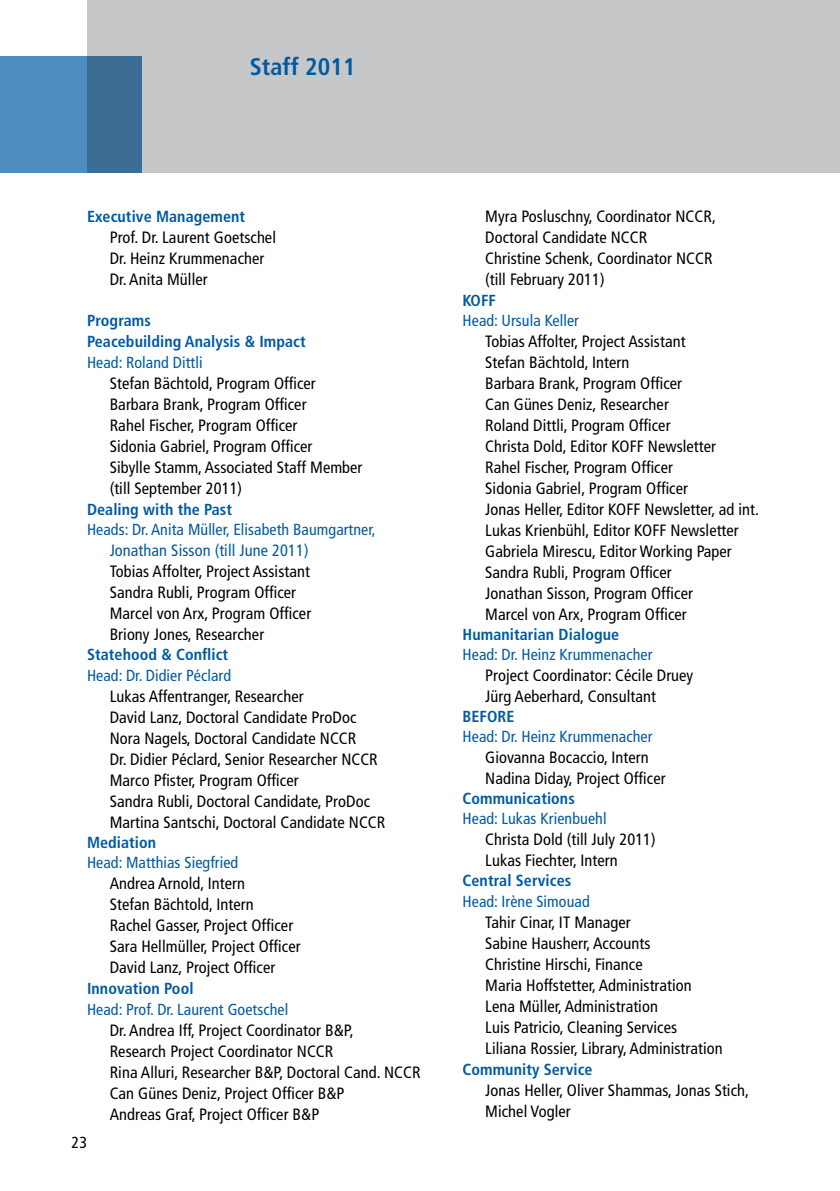
<style>
.page{position:relative;width:840px;height:1191px;background:#fff}
.page>*{position:absolute;margin:0;border:0;box-sizing:border-box;transform-origin:0 0}
.t1{font:700 condensed 24px "Frutiger";letter-spacing:.005em;color:#005aa2}
.t2{font:condensed 16.4px/21px "Frutiger";letter-spacing:.005em;color:#000}
.t3{font:condensed 16.4px "Frutiger";letter-spacing:.005em;color:#005aa2}
.t4{font:condensed 16px "Frutiger";letter-spacing:.005em;color:#005aa2}
.t5{font:700 condensed 16px/21px "Frutiger";letter-spacing:.005em;color:#005aa2}
.t6{font:condensed 16px "Frutiger";color:#000}
</style>
<div class="page">
<div style="left:87px;top:0;width:752px;height:173px;background:#c6c7c8"></div>
<svg style="left:1px;top:57px;width:141px;height:116px;background:#457fae"></svg>
<hr style="left:0;top:0;width:1px;height:173px;background:#c6c7c8">
<h1 class="t1" style="left:249px;top:52px;width:107px">Staff 2011</h1>
<p class="t5" style="left:87px;top:206px;width:160px">Executive Management</p>
<p class="t2" style="left:110px;top:227px;width:168px">Prof. Dr. Laurent Goetschel<br>Dr. Heinz Krummenacher<br>Dr. Anita Müller</p>
<p class="t5" style="left:87px;top:310px;width:220px">Programs<br>Peacebuilding Analysis &amp; Impact</p>
<p class="t4" style="left:87px;top:353px;width:117px">Head: Roland Dittli</p>
<p class="t2" style="left:110px;top:373px;width:254px">Stefan Bächtold, Program Officer<br>Barbara Brank, Program Officer<br>Rahel Fischer, Program Officer<br>Sidonia Gabriel, Program Officer<br>Sibylle Stamm, Associated Staff Member (till September 2011)</p>
<p class="t5" style="left:87px;top:499px;width:146px">Dealing with the Past</p>
<p class="t4" style="left:87px;top:520px;width:290px">Heads: Dr. Anita Müller, Elisabeth Baumgartner,</p>
<p class="t3" style="left:110px;top:541px;width:200px">Jonathan Sisson (till June 2011)</p>
<p class="t2" style="left:110px;top:561px;width:203px">Tobias Affolter, Project Assistant<br>Sandra Rubli, Program Officer<br>Marcel von Arx, Program Officer<br>Briony Jones, Researcher</p>
<p class="t5" style="left:87px;top:644px;width:143px">Statehood &amp; Conflict</p>
<p class="t4" style="left:87px;top:666px;width:145px">Head: Dr. Didier Péclard</p>
<p class="t2" style="left:110px;top:686px;width:277px">Lukas Affentranger, Researcher<br>David Lanz, Doctoral Candidate ProDoc Nora Nagels, Doctoral Candidate NCCR<br>Dr. Didier Péclard, Senior Researcher NCCR Marco Pfister, Program Officer<br>Sandra Rubli, Doctoral Candidate, ProDoc Martina Santschi, Doctoral Candidate NCCR</p>
<p class="t5" style="left:87px;top:832px;width:71px">Mediation</p>
<p class="t4" style="left:87px;top:853px;width:153px">Head: Matthias Siegfried</p>
<p class="t2" style="left:110px;top:873px;width:192px">Andrea Arnold, Intern<br>Stefan Bächtold, Intern<br>Rachel Gasser, Project Officer<br>Sara Hellmüller, Project Officer<br>David Lanz, Project Officer</p>
<p class="t5" style="left:87px;top:978px;width:108px">Innovation Pool</p>
<p class="t4" style="left:87px;top:1000px;width:203px">Head: Prof. Dr. Laurent Goetschel</p>
<p class="t2" style="left:110px;top:1020px;width:312px">Dr. Andrea Iff, Project Coordinator B&amp;P,<br>Research Project Coordinator NCCR<br>Rina Alluri, Researcher B&amp;P, Doctoral Cand. NCCR Can Günes Deniz, Project Officer B&amp;P<br>Andreas Graf, Project Officer B&amp;P</p>
<p class="t6" style="left:72px;top:1133px;width:17px">23</p>
<p class="t2" style="left:485px;top:206px;width:232px">Myra Posluschny, Coordinator NCCR,<br>Doctoral Candidate NCCR<br>Christine Schenk, Coordinator NCCR (till February 2011)</p>
<p class="t5" style="left:462px;top:290px;width:35px">KOFF</p>
<p class="t4" style="left:462px;top:311px;width:118px">Head: Ursula Keller</p>
<p class="t2" style="left:485px;top:331px;width:275px">Tobias Affolter, Project Assistant<br>Stefan Bächtold, Intern<br>Barbara Brank, Program Officer<br>Can Günes Deniz, Researcher<br>Roland Dittli, Program Officer<br>Christa Dold, Editor KOFF Newsletter<br>Rahel Fischer, Program Officer<br>Sidonia Gabriel, Program Officer<br>Jonas Heller, Editor KOFF Newsletter, ad int.<br>Lukas Krienbühl, Editor KOFF Newsletter Gabriela Mirescu, Editor Working Paper Sandra Rubli, Program Officer<br>Jonathan Sisson, Program Officer<br>Marcel von Arx, Program Officer</p>
<p class="t5" style="left:462px;top:624px;width:158px">Humanitarian Dialogue</p>
<p class="t4" style="left:462px;top:645px;width:191px">Head: Dr. Heinz Krummenacher</p>
<p class="t2" style="left:485px;top:665px;width:209px">Project Coordinator: Cécile Druey<br>Jürg Aeberhard, Consultant</p>
<p class="t5" style="left:462px;top:706px;width:53px">BEFORE</p>
<p class="t4" style="left:462px;top:727px;width:191px">Head: Dr. Heinz Krummenacher</p>
<p class="t2" style="left:485px;top:747px;width:182px">Giovanna Bocaccio, Intern<br>Nadina Diday, Project Officer</p>
<p class="t5" style="left:462px;top:788px;width:114px">Communications</p>
<p class="t4" style="left:462px;top:809px;width:145px">Head: Lukas Krienbuehl</p>
<p class="t2" style="left:485px;top:829px;width:172px">Christa Dold (till July 2011)<br>Lukas Fiechter, Intern</p>
<p class="t5" style="left:462px;top:870px;width:110px">Central Services</p>
<p class="t4" style="left:462px;top:892px;width:129px">Head: Irène Simouad</p>
<p class="t2" style="left:485px;top:912px;width:239px">Tahir Cinar, IT Manager<br>Sabine Hausherr, Accounts<br>Christine Hirschi, Finance<br>Maria Hoffstetter, Administration<br>Lena Müller, Administration<br>Luis Patricio, Cleaning Services<br>Liliana Rossier, Library, Administration</p>
<p class="t5" style="left:462px;top:1059px;width:131px">Community Service</p>
<p class="t2" style="left:485px;top:1080px;width:265px">Jonas Heller, Oliver Shammas, Jonas Stich,<br>Michel Vogler</p>
</div>
